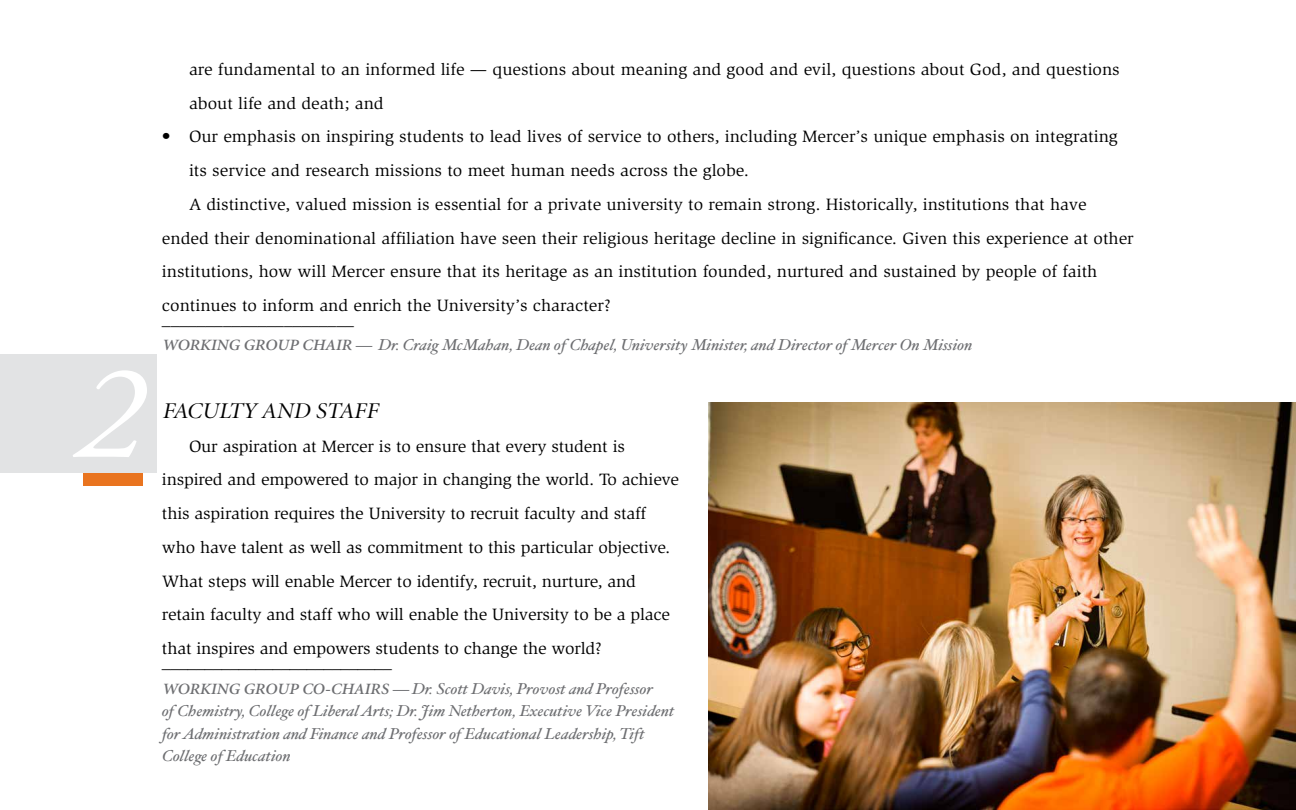
<style>
.page{position:relative;width:1296px;height:810px;background:#fff}
.page>*{position:absolute;margin:0;border:0;box-sizing:border-box;transform-origin:0 0}
.t1{font:italic 135px "Adobe Garamond";color:#fff}
.t2{font:italic 22.5px "Minion Display";color:#000;scale:1.05 1}
.t3{font:16.88px/33.8px "Slimbach";color:#000;scale:1.05 1}
.t4{font:italic 15.75px/22.5px "Hoefler Text";color:#6d6e71;scale:1.05 1}
.s1{font-family:"Minion";font-weight:600}
</style>
<div class="page">
<div style="left:84px;top:473px;width:59px;height:13px;background:#e9741f"></div>
<div style="left:0;top:354px;width:156px;height:119px;background:#e2e3e4"></div>
<img style="left:709px;top:403px;width:587px;height:407px">
<h1 class="t1" style="left:74px;top:342px;width:71px">2</h1>
<p class="t3" style="left:189px;top:52px;width:888px">are fundamental to an informed life — questions about meaning and good and evil, questions about God, and questions about life and death; and</p>
<p class="t3" style="left:162px;top:120px;width:912px">• Our emphasis on inspiring students to lead lives of service to others, including Mercer’s unique emphasis on integrating</p>
<p class="t3" style="left:189px;top:154px;width:535px">its service and research missions to meet human needs across the globe.</p>
<p class="t3" style="left:189px;top:187px;width:856px">A distinctive, valued mission is essential for a private university to remain strong. Historically, institutions that have</p>
<p class="t3" style="left:162px;top:221px;width:927px">ended their denominational affiliation have seen their religious heritage decline in significance. Given this experience at other</p>
<p class="t3" style="left:162px;top:255px;width:892px">institutions, how will Mercer ensure that its heritage as an institution founded, nurtured and sustained by people of faith</p>
<p class="t3" style="left:162px;top:289px;width:429px">continues to inform and enrich the University’s character?</p>
<p class="t3" style="left:162px;top:302px;width:184px">______________________</p>
<p class="t4" style="left:162px;top:334px;width:773px"><span class="s1">WORKING GROUP CHAIR —</span> Dr. Craig McMahan, Dean of Chapel, University Minister, and Director of Mercer On Mission</p>
<h2 class="t2" style="left:162px;top:400px;width:207px">FACULTY AND STAFF</h2>
<p class="t3" style="left:162px;top:429px;width:494px;text-indent:27px">Our aspiration at Mercer is to ensure that every student is inspired and empowered to major in changing the world. To achieve this aspiration requires the University to recruit faculty and staff who have talent as well as commitment to this particular objective.<br>What steps will enable Mercer to identify, recruit, nurture, and retain faculty and staff who will enable the University to be a place that inspires and empowers students to change the world?</p>
<p class="t3" style="left:162px;top:645px;width:221px">___________________________</p>
<p class="t4" style="left:162px;top:677px;width:489px"><span class="s1">WORKING GROUP CO-CHAIRS —</span> Dr. Scott Davis, Provost and Professor<br>of Chemistry, College of Liberal Arts; Dr. Jim Netherton, Executive Vice President for Administration and Finance and Professor of Educational Leadership, Tift College of Education</p>
</div>
